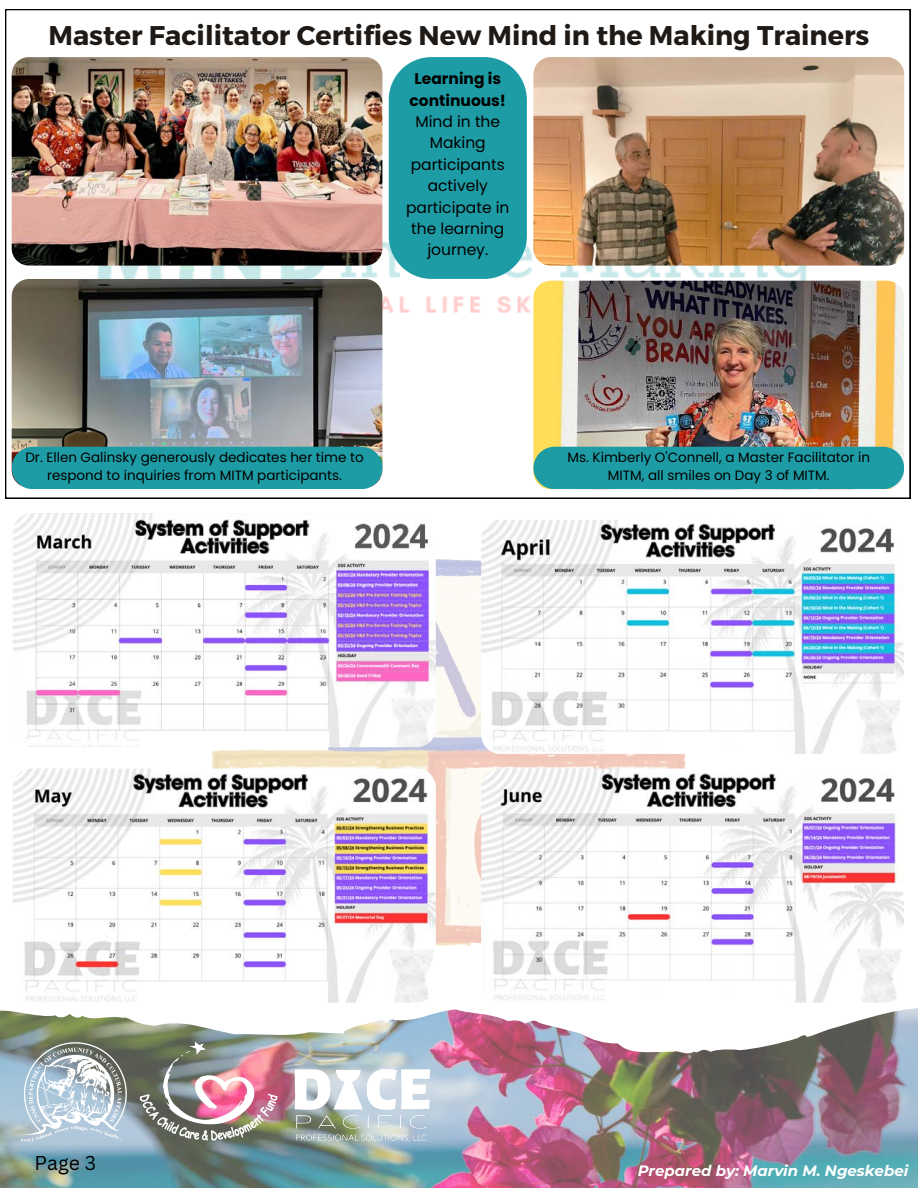
<style>
.page{position:relative;width:918px;height:1188px;background:#fff}
.page>*{position:absolute;margin:0;border:0;box-sizing:border-box;transform-origin:0 0}
.t1{font:700 27px "Montserrat";color:#1f1a16}
.t2{font:19.5px "Canva Sans";color:#000}
.t3{font:15.45px/21.3px "Poppins";color:#000;text-align:center}
.t4{font:italic 700 15px "Montserrat";color:#fff}
.t5{font:13.5px/18px "Poppins";color:#000;text-align:center}
.s1{font-weight:700}
</style>
<div class="page">
<img style="left:212px;top:559px;width:474px;height:387px">
<img style="left:0;top:1008px;width:918px;height:180px">
<img style="left:5px;top:9px;width:905px;height:490px">
<img style="left:138px;top:1042px;width:143px;height:99px">
<img style="left:21px;top:1039px;width:108px;height:103px">
<img style="left:289px;top:1058px;width:147px;height:93px">
<img style="left:13px;top:513px;width:423px;height:234px">
<img style="left:481px;top:769px;width:423px;height:234px">
<img style="left:481px;top:520px;width:422px;height:234px">
<img style="left:13px;top:769px;width:422px;height:234px">
<div style="left:533px;top:447px;width:371px;height:42px;background:#1e9ca5;border-radius:21px"></div>
<div style="left:12px;top:447px;width:370px;height:42px;background:#1e9ca5;border-radius:21px"></div>
<p class="t1" style="left:49px;top:17px;width:822px">Master Facilitator Certifies New Mind in the Making Trainers</p>
<p class="t3" style="left:406px;top:68px;width:105px"><span class="s1">Learning is continuous!<br></span>Mind in the<br>Making participants actively participate in the learning journey.</p>
<p class="t5" style="left:25px;top:449px;width:340px">Dr. Ellen Galinsky generously dedicates her time to respond to inquiries from MITM participants.</p>
<p class="t5" style="left:568px;top:449px;width:304px">Ms. Kimberly O'Connell, a Master Facilitator in<br>MITM, all smiles on Day 3 of MITM.</p>
<p class="t2" style="left:35px;top:1149px;width:63px">Page 3</p>
<p class="t4" style="left:638px;top:1161px;width:272px">Prepared by: Marvin M. Ngeskebei</p>
</div>
